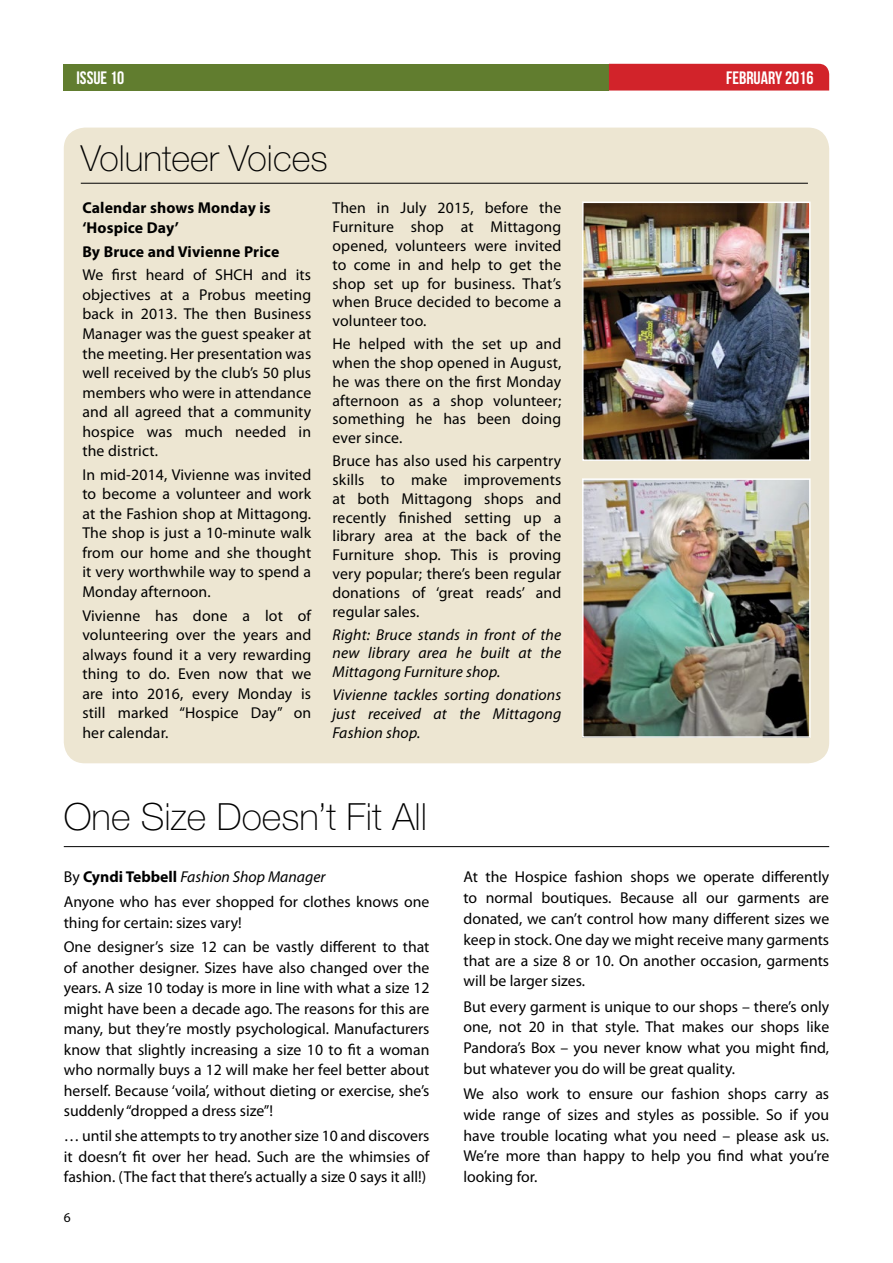
<style>
.page{position:relative;width:893px;height:1263px;background:#fff}
.page>*{position:absolute;margin:0;border:0;box-sizing:border-box;transform-origin:0 0}
.t1{font:100 37.5px "Helvetica Neue";color:#000}
.t2{font:100 36px "Helvetica Neue";color:#000}
.t3{font:18px "Bebas Neue";color:#fff}
.t4{font:15.75px/19.5px "Myriad Pro";color:#000;text-align:justify}
.t5{font:italic 15.75px/18.8px "Myriad Pro";letter-spacing:.01em;color:#000;text-align:justify}
.t6{font:700 15.75px/19.5px "Myriad Pro";letter-spacing:.01em;color:#000}
.t7{font:13.5px "Myriad Pro";color:#000}
.s1{font-weight:700}
.s2{font-style:italic}
</style>
<div class="page">
<div style="left:64px;top:64px;width:545px;height:27px;background:#617d2f"></div>
<div style="left:609px;top:64px;width:220px;height:27px;background:#d2232a"></div>
<div style="left:64px;top:128px;width:765px;height:635px;background:#ede6d2;border-radius:21px"></div>
<img style="left:585px;top:205px;width:223px;height:253px">
<div style="left:582px;top:202px;width:229px;height:259px;border:2px solid #fff"></div>
<img style="left:585px;top:481px;width:223px;height:254px">
<div style="left:582px;top:478px;width:229px;height:260px;border:2px solid #fff"></div>
<hr style="left:81px;top:183px;width:727px;height:1px;background:#000">
<hr style="left:64px;top:846px;width:765px;height:1px;background:#000">
<p class="t3" style="left:77px;top:67px;width:49px">ISSUE 10</p>
<p class="t3" style="left:726px;top:67px;width:89px">FEBRUARY 2016</p>
<h2 class="t2" style="left:81px;top:137px;width:248px">Volunteer Voices</h2>
<p class="t6" style="left:82px;top:198px;width:190px">Calendar shows Monday is ‘Hospice Day’</p>
<p class="t6" style="left:82px;top:241px;width:198px">By Bruce and Vivienne Price</p>
<p class="t4" style="left:82px;top:265px;width:230px">We first heard of SHCH and its objectives at a Probus meeting back in 2013. The then Business Manager was the guest speaker at the meeting. Her presentation was well received by the club’s 50 plus members who were in attendance and all agreed that a community hospice was much needed in the district.</p>
<p class="t4" style="left:82px;top:465px;width:230px">In mid-2014, Vivienne was invited to become a volunteer and work at the Fashion shop at Mittagong.<br>The shop is just a 10-minute walk from our home and she thought it very worthwhile way to spend a Monday afternoon.</p>
<p class="t4" style="left:82px;top:605px;width:230px">Vivienne has done a lot of volunteering over the years and always found it a very rewarding thing to do. Even now that we are into 2016, every Monday is still marked “Hospice Day” on her calendar.</p>
<p class="t4" style="left:332px;top:198px;width:230px;line-height:18.8px">Then in July 2015, before the Furniture shop at Mittagong opened, volunteers were invited to come in and help to get the shop set up for business. That’s when Bruce decided to become a volunteer too.</p>
<p class="t4" style="left:332px;top:334px;width:230px;line-height:18.8px">He helped with the set up and when the shop opened in August, he was there on the first Monday afternoon as a shop volunteer; something he has been doing ever since.</p>
<p class="t4" style="left:332px;top:451px;width:230px;line-height:18.8px">Bruce has also used his carpentry skills to make improvements at both Mittagong shops and recently finished setting up a library area at the back of the Furniture shop. This is proving very popular; there’s been regular donations of ‘great reads’ and regular sales.</p>
<p class="t5" style="left:332px;top:625px;width:230px">Right: Bruce stands in front of the new library area he built at the Mittagong Furniture shop.</p>
<p class="t5" style="left:332px;top:685px;width:230px">Vivienne tackles sorting donations just received at the Mittagong Fashion shop.</p>
<h1 class="t1" style="left:64px;top:795px;width:365px">One Size Doesn’t Fit All</h1>
<p class="t4" style="left:64px;top:864px;width:367px;line-height:24.8px">By <span class="s1">Cyndi Tebbell</span> <span class="s2">Fashion Shop Manager<br></span>Anyone who has ever shopped for clothes knows one</p>
<p class="t4" style="left:64px;top:910px;width:367px;line-height:24.8px">thing for certain: sizes vary!<br>One designer’s size 12 can be vastly different to that</p>
<p class="t4" style="left:64px;top:957px;width:367px;line-height:20.5px">of another designer. Sizes have also changed over the years. A size 10 today is more in line with what a size 12 might have been a decade ago. The reasons for this are many, but they’re mostly psychological. Manufacturers know that slightly increasing a size 10 to fit a woman who normally buys a 12 will make her feel better about herself. Because ‘voila’, without dieting or exercise, she’s suddenly “dropped a dress size”!</p>
<p class="t4" style="left:64px;top:1125px;width:367px;line-height:20.5px">… until she attempts to try another size 10 and discovers it doesn’t fit over her head. Such are the whimsies of fashion. (The fact that there’s actually a size 0 says it all!)</p>
<p class="t7" style="left:64px;top:1209px;width:8px">6</p>
<p class="t4" style="left:463px;top:866px;width:367px;line-height:20.9px">At the Hospice fashion shops we operate differently to normal boutiques. Because all our garments are donated, we can’t control how many different sizes we keep in stock. One day we might receive many garments that are a size 8 or 10. On another occasion, garments will be larger sizes.</p>
<p class="t4" style="left:463px;top:995px;width:367px;line-height:20.9px">But every garment is unique to our shops – there’s only one, not 20 in that style. That makes our shops like Pandora’s Box – you never know what you might find, but whatever you do will be great quality.</p>
<p class="t4" style="left:463px;top:1083px;width:367px;line-height:20.9px">We also work to ensure our fashion shops carry as wide range of sizes and styles as possible. So if you have trouble locating what you need – please ask us.<br>We’re more than happy to help you find what you’re looking for.</p>
</div>
